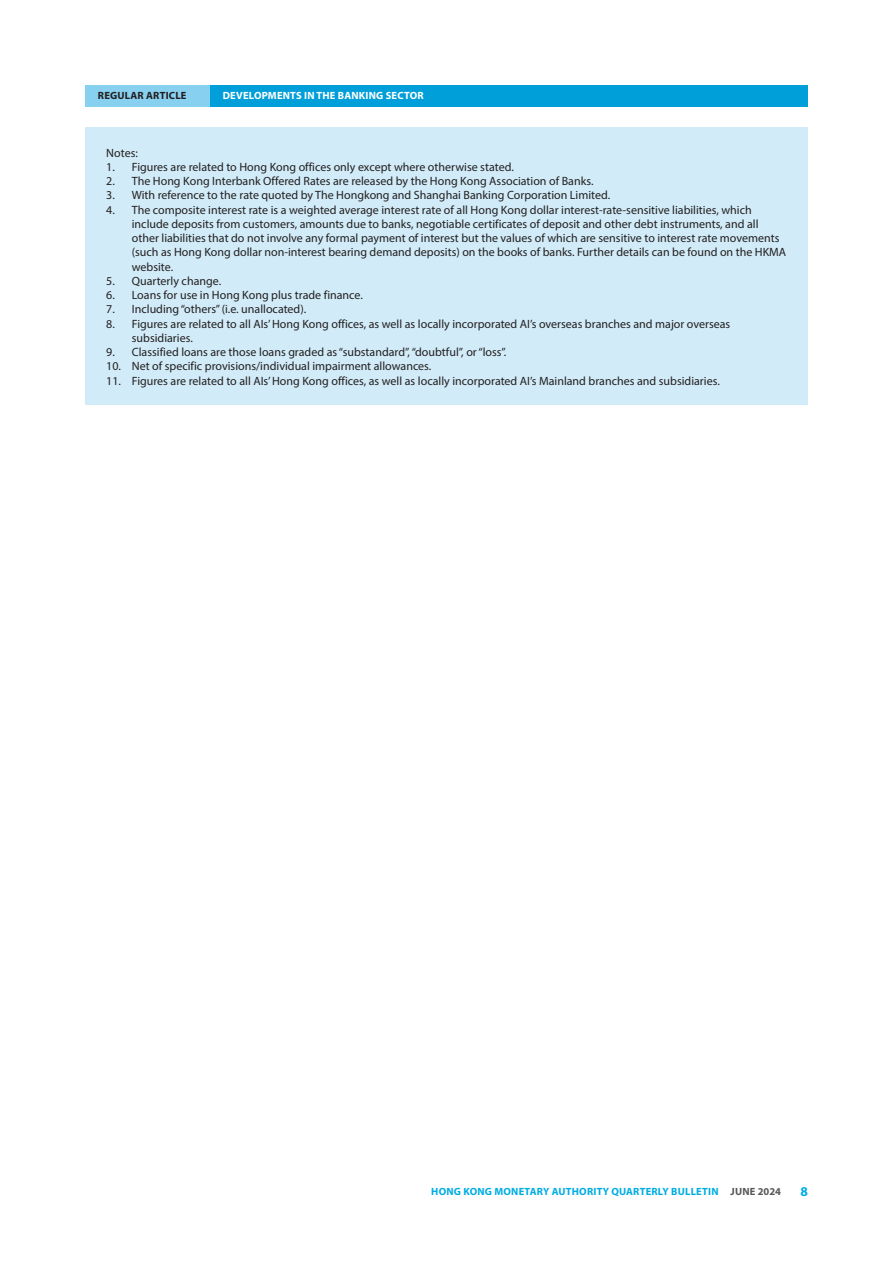
<style>
.page{position:relative;width:893px;height:1263px;background:#fff}
.page>*{position:absolute;margin:0;border:0;box-sizing:border-box;transform-origin:0 0}
.t1{font:700 13.5px "Myriad Pro";color:#00ade2}
.t2{font:12px/14.2px "Myriad Pro";color:#231f20}
.t3{font:700 10.5px "Myriad Pro";letter-spacing:.02em;color:#00ade2}
.t4{font:700 10.5px "Myriad Pro";letter-spacing:.02em;color:#fff}
.t5{font:700 10.5px "Myriad Pro";letter-spacing:.02em;color:#231f20}
.s1{color:#57585a}
</style>
<div class="page">
<div style="left:85px;top:85px;width:723px;height:21px;background:#009fda"></div>
<div style="left:85px;top:85px;width:125px;height:21px;background:#88d0ef"></div>
<div style="left:85px;top:128px;width:722px;height:277px;background:#d1ecf8"></div>
<p class="t5" style="left:98px;top:89px;width:90px">REGULAR ARTICLE</p>
<p class="t4" style="left:223px;top:89px;width:202px">DEVELOPMENTS IN THE BANKING SECTOR</p>
<p class="t2" style="left:106px;top:145px;width:33px">Notes:</p>
<p class="t2" style="left:106px;top:160px;width:409px">1. Figures are related to Hong Kong offices only except where otherwise stated.</p>
<p class="t2" style="left:106px;top:174px;width:489px">2. The Hong Kong Interbank Offered Rates are released by the Hong Kong Association of Banks.</p>
<p class="t2" style="left:106px;top:188px;width:505px">3. With reference to the rate quoted by The Hongkong and Shanghai Banking Corporation Limited.</p>
<p class="t2" style="left:132px;top:202px;width:656px;text-indent:-26px">4. The composite interest rate is a weighted average interest rate of all Hong Kong dollar interest-rate-sensitive liabilities, which include deposits from customers, amounts due to banks, negotiable certificates of deposit and other debt instruments, and all other liabilities that do not involve any formal payment of interest but the values of which are sensitive to interest rate movements (such as Hong Kong dollar non-interest bearing demand deposits) on the books of banks. Further details can be found on the HKMA website.</p>
<p class="t2" style="left:106px;top:274px;width:116px">5. Quarterly change.</p>
<p class="t2" style="left:106px;top:288px;width:258px">6. Loans for use in Hong Kong plus trade finance.</p>
<p class="t2" style="left:106px;top:302px;width:201px">7. Including “others” (i.e. unallocated).</p>
<p class="t2" style="left:132px;top:316px;width:600px;text-indent:-26px">8. Figures are related to all AIs’ Hong Kong offices, as well as locally incorporated AI’s overseas branches and major overseas subsidiaries.</p>
<p class="t2" style="left:106px;top:345px;width:401px">9. Classified loans are those loans graded as “substandard”, “doubtful”, or “loss”.</p>
<p class="t2" style="left:106px;top:359px;width:327px">10. Net of specific provisions/individual impairment allowances.</p>
<p class="t2" style="left:106px;top:373px;width:615px">11. Figures are related to all AIs’ Hong Kong offices, as well as locally incorporated AI’s Mainland branches and subsidiaries.</p>
<p class="t3" style="left:431px;top:1185px;width:351px">HONG KONG MONETARY AUTHORITY QUARTERLY BULLETIN <span class="s1">JUNE 2024</span></p>
<p class="t1" style="left:800px;top:1183px;width:9px">8</p>
</div>
